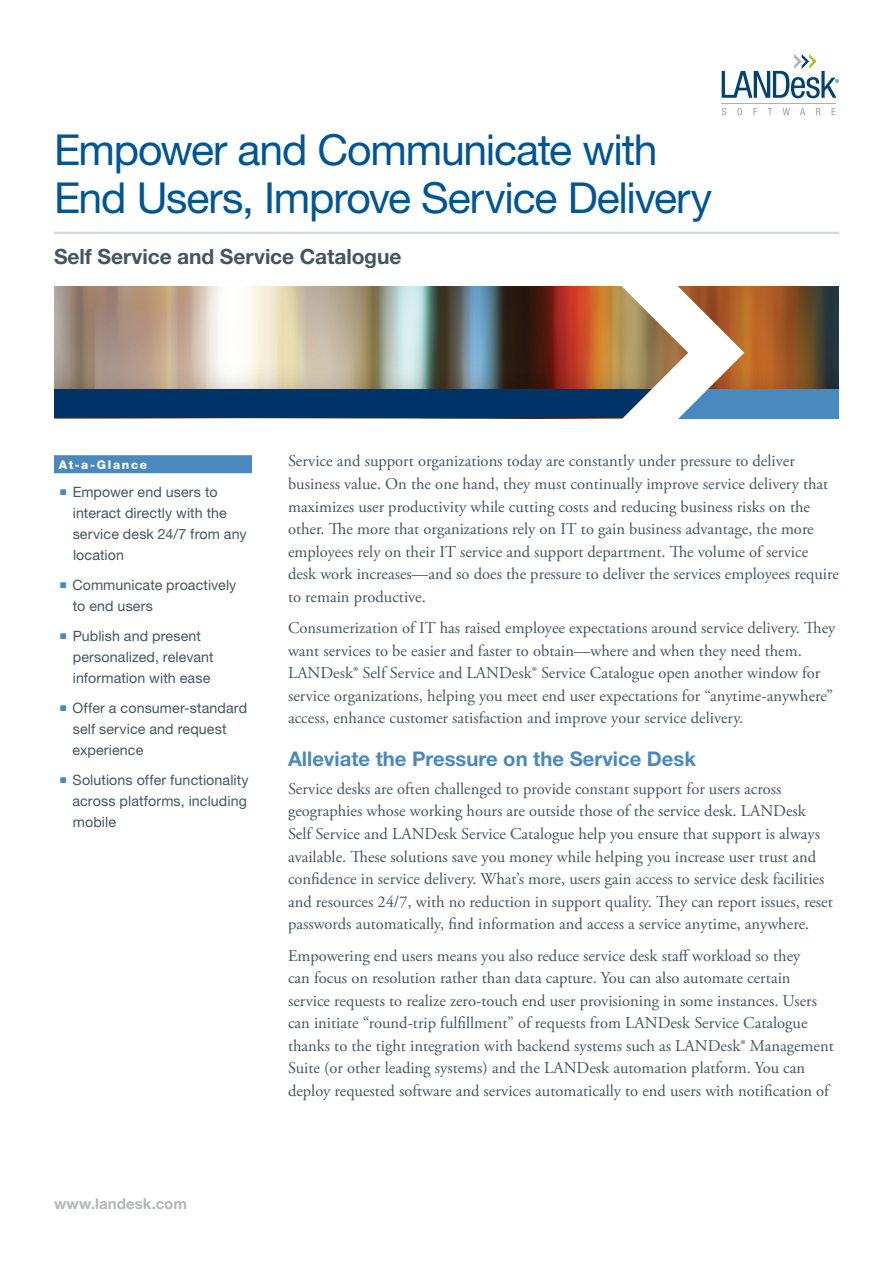
<style>
.page{position:relative;width:893px;height:1263px;background:#fff}
.page>*{position:absolute;margin:0;border:0;box-sizing:border-box;transform-origin:0 0}
.t1{font:42.75px/47.7px "Helvetica Neue LT Std";letter-spacing:-.03em;color:#005594}
.t2{font:700 21px "Helvetica Neue LT Std";letter-spacing:-.005em;color:#45555f}
.t3{font:700 20.25px "Helvetica Neue LT Std";color:#4a89be}
.t4{font:16.5px/22.5px "Adobe Garamond Pro";color:#45555f}
.t5{font:700 15px "Helvetica Neue LT Std";letter-spacing:.005em;color:#b2b7bb}
.t6{font:14.25px/21px "Helvetica Neue LT Std";letter-spacing:.005em;color:#45555f}
.t7{font:800 12px "Helvetica Neue LT Std";letter-spacing:.14em;color:#fff}
</style>
<div class="page">
<div style="left:54px;top:455px;width:198px;height:18px;background:#4a89be"></div>
<svg style="left:722px;top:54px;width:117px;height:44px"></svg>
<hr style="left:722px;top:103px;width:114px;height:1px;background:#a8b1b7">
<svg style="left:722px;top:108px;width:4px;height:7px"></svg>
<svg style="left:737px;top:108px;width:5px;height:7px"></svg>
<svg style="left:753px;top:108px;width:4px;height:7px"></svg>
<svg style="left:768px;top:108px;width:4px;height:7px"></svg>
<svg style="left:782px;top:108px;width:8px;height:7px"></svg>
<svg style="left:800px;top:108px;width:5px;height:7px"></svg>
<svg style="left:816px;top:108px;width:5px;height:7px"></svg>
<svg style="left:831px;top:108px;width:4px;height:7px"></svg>
<img style="left:744px;top:286px;width:95px;height:103px">
<div style="left:676px;top:389px;width:163px;height:29px;background:#4a89be"></div>
<img style="left:54px;top:286px;width:690px;height:133px">
<hr style="left:54px;top:232px;width:785px;height:2px;background:#d5d9dc">
<h1 class="t1" style="left:54px;top:126px;width:660px">Empower and Communicate with<br>End Users, Improve Service Delivery</h1>
<p class="t2" style="left:54px;top:243px;width:349px">Self Service and Service Catalogue</p>
<p class="t7" style="left:59px;top:457px;width:90px">At-a-Glance</p>
<p class="t6" style="left:73px;top:481px;width:175px;text-indent:-13px"><sup>■</sup> Empower end users to interact directly with the service desk 24/7 from any location</p>
<p class="t6" style="left:73px;top:574px;width:165px;text-indent:-13px"><sup>■</sup> Communicate proactively to end users</p>
<p class="t6" style="left:73px;top:625px;width:142px;text-indent:-13px"><sup>■</sup> Publish and present personalized, relevant information with ease</p>
<p class="t6" style="left:72px;top:697px;width:176px;text-indent:-12px"><sup>■</sup> Offer a consumer-standard self service and request experience</p>
<p class="t6" style="left:72px;top:769px;width:178px;text-indent:-12px"><sup>■</sup> Solutions offer functionality across platforms, including mobile</p>
<p class="t4" style="left:288px;top:451px;width:552px">Service and support organizations today are constantly under pressure to deliver business value. On the one hand, they must continually improve service delivery that maximizes user productivity while cutting costs and reducing business risks on the other. The more that organizations rely on IT to gain business advantage, the more employees rely on their IT service and support department. The volume of service desk work increases—and so does the pressure to deliver the services employees require to remain productive.</p>
<p class="t4" style="left:288px;top:617px;width:549px">Consumerization of IT has raised employee expectations around service delivery. They want services to be easier and faster to obtain—where and when they need them.<br>LANDesk® Self Service and LANDesk® Service Catalogue open another window for service organizations, helping you meet end user expectations for “anytime-anywhere” access, enhance customer satisfaction and improve your service delivery.</p>
<p class="t3" style="left:288px;top:746px;width:410px">Alleviate the Pressure on the Service Desk</p>
<p class="t4" style="left:288px;top:778px;width:546px">Service desks are often challenged to provide constant support for users across geographies whose working hours are outside those of the service desk. LANDesk Self Service and LANDesk Service Catalogue help you ensure that support is always available. These solutions save you money while helping you increase user trust and confidence in service delivery. What’s more, users gain access to service desk facilities and resources 24/7, with no reduction in support quality. They can report issues, reset passwords automatically, find information and access a service anytime, anywhere.</p>
<p class="t4" style="left:288px;top:945px;width:547px">Empowering end users means you also reduce service desk staff workload so they<br>can focus on resolution rather than data capture. You can also automate certain service requests to realize zero-touch end user provisioning in some instances. Users can initiate “round-trip fulfillment” of requests from LANDesk Service Catalogue thanks to the tight integration with backend systems such as LANDesk® Management Suite (or other leading systems) and the LANDesk automation platform. You can deploy requested software and services automatically to end users with notification of</p>
<p class="t5" style="left:54px;top:1194px;width:135px">www.landesk.com</p>
</div>
